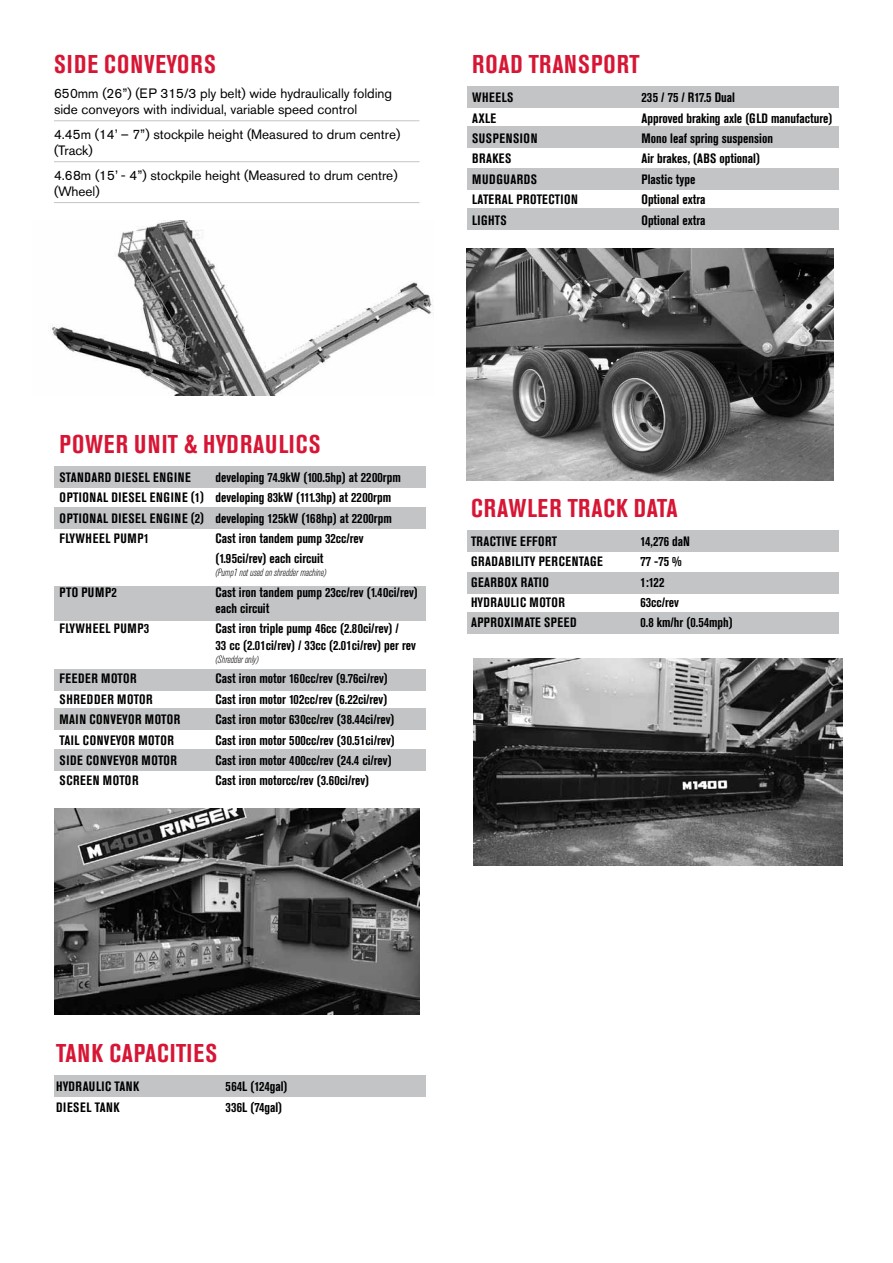
<style>
.page{position:relative;width:893px;height:1263px;background:#fff}
.page>*{position:absolute;margin:0;border:0;box-sizing:border-box;transform-origin:0 0}
.t1{font:700 condensed 25.5px "Akzidenz Grotesk Pro";letter-spacing:.03em;color:#d71635}
.t2{font:700 condensed 13.5px/16.2px "Akzidenz Grotesk Pro";color:#000}
.t3{font:13.5px/16.2px "Akzidenz Grotesk Pro";color:#000}
.t4{font:italic 300 condensed 10.5px "Akzidenz Grotesk Pro";color:#000}
</style>
<div class="page">
<hr style="left:54px;top:120px;width:365px;height:1px;background:#c2c4c6">
<hr style="left:54px;top:161px;width:365px;height:1px;background:#c2c4c6">
<hr style="left:54px;top:202px;width:365px;height:1px;background:#c2c4c6">
<img style="left:52px;top:220px;width:382px;height:175px">
<div style="left:54px;top:1075px;width:371px;height:21px;background:#c2c4c6"></div>
<div style="left:54px;top:466px;width:371px;height:22px;background:#c2c4c6"></div>
<div style="left:54px;top:507px;width:371px;height:22px;background:#c2c4c6"></div>
<div style="left:54px;top:586px;width:371px;height:35px;background:#c2c4c6"></div>
<div style="left:54px;top:669px;width:371px;height:21px;background:#c2c4c6"></div>
<div style="left:54px;top:708px;width:371px;height:21px;background:#c2c4c6"></div>
<div style="left:54px;top:749px;width:371px;height:21px;background:#c2c4c6"></div>
<img style="left:54px;top:809px;width:365px;height:205px">
<div style="left:468px;top:530px;width:371px;height:21px;background:#c2c4c6"></div>
<div style="left:468px;top:572px;width:371px;height:22px;background:#c2c4c6"></div>
<div style="left:468px;top:612px;width:371px;height:21px;background:#c2c4c6"></div>
<div style="left:468px;top:87px;width:371px;height:21px;background:#c2c4c6"></div>
<div style="left:468px;top:126px;width:371px;height:22px;background:#c2c4c6"></div>
<div style="left:468px;top:168px;width:371px;height:21px;background:#c2c4c6"></div>
<div style="left:468px;top:208px;width:371px;height:22px;background:#c2c4c6"></div>
<img style="left:467px;top:249px;width:366px;height:231px">
<img style="left:473px;top:658px;width:369px;height:207px">
<h1 class="t1" style="left:54px;top:48px;width:137px">Side Conveyors</h1>
<p class="t3" style="left:54px;top:85px;width:340px">650mm (26”) (EP 315/3 ply belt) wide hydraulically folding side conveyors with individual, variable speed control</p>
<p class="t3" style="left:54px;top:126px;width:348px">4.45m (14’ – 7”) stockpile height (Measured to drum centre) (Track)</p>
<p class="t3" style="left:54px;top:167px;width:345px">4.68m (15’ - 4”) stockpile height (Measured to drum centre) (Wheel)</p>
<h1 class="t1" style="left:472px;top:48px;width:81px">Road Transport</h1>
<p class="t2" style="left:472px;top:89px;width:17px">Wheels</p>
<p class="t2" style="left:641px;top:89px;width:95px">235 / 75 / R17.5 Dual</p>
<p class="t2" style="left:472px;top:109px;width:18px">Axle</p>
<p class="t2" style="left:641px;top:109px;width:192px">Approved braking axle (GLD manufacture)</p>
<p class="t2" style="left:472px;top:130px;width:14px">Suspension</p>
<p class="t2" style="left:641px;top:130px;width:133px">Mono leaf spring suspension</p>
<p class="t2" style="left:472px;top:150px;width:32px">Brakes</p>
<p class="t2" style="left:641px;top:150px;width:120px">Air brakes, (ABS optional)</p>
<p class="t2" style="left:472px;top:171px;width:32px">Mudguar</p>
<p class="t2" style="left:524px;top:171px;width:11px">ds</p>
<p class="t2" style="left:642px;top:171px;width:55px">Plastic type</p>
<p class="t2" style="left:472px;top:191px;width:13px">Lateral</p>
<p class="t2" style="left:516px;top:191px;width:14px">Protection</p>
<p class="t2" style="left:642px;top:191px;width:65px">Optional extra</p>
<p class="t2" style="left:472px;top:212px;width:12px">Lights</p>
<p class="t2" style="left:642px;top:212px;width:65px">Optional extra</p>
<h1 class="t1" style="left:60px;top:427px;width:28px">Power</h1>
<h1 class="t1" style="left:134px;top:427px;width:12px">unit</h1>
<h1 class="t1" style="left:184px;top:427px;width:69px">&amp; Hydraulics</h1>
<p class="t2" style="left:60px;top:469px;width:62px">Stan dard Diesel</p>
<p class="t2" style="left:153px;top:469px;width:7px">engine</p>
<p class="t2" style="left:216px;top:469px;width:187px">developing 74.9kW (100.5hp) at 2200rpm</p>
<p class="t2" style="left:60px;top:489px;width:14px">Optional</p>
<p class="t2" style="left:111px;top:489px;width:7px">Diesel</p>
<p class="t2" style="left:150px;top:489px;width:8px">engine</p>
<p class="t2" style="left:191px;top:489px;width:202px">(1) developing 83kW (111.3hp) at 2200rpm</p>
<p class="t2" style="left:60px;top:510px;width:14px">Optional</p>
<p class="t2" style="left:111px;top:510px;width:7px">Diesel</p>
<p class="t2" style="left:150px;top:510px;width:8px">engine</p>
<p class="t2" style="left:191px;top:510px;width:202px">(2) developing 125kW (168hp) at 2200rpm</p>
<p class="t2" style="left:60px;top:530px;width:24px">Flywheel</p>
<p class="t2" style="left:114px;top:530px;width:9px">pump</p>
<p class="t2" style="left:144px;top:530px;width:7px">1</p>
<p class="t2" style="left:216px;top:528px;width:150px;line-height:19.8px">Cast iron tandem pump 32cc/rev (1.95ci/rev) each circuit</p>
<p class="t4" style="left:216px;top:566px;width:112px">(Pump1 not used on shredder machine)</p>
<p class="t2" style="left:60px;top:584px;width:31px">PTO pump</p>
<p class="t2" style="left:111px;top:584px;width:7px">2</p>
<p class="t2" style="left:216px;top:584px;width:204px">Cast iron tandem pump 23cc/rev (1.40ci/rev) each circuit</p>
<p class="t2" style="left:60px;top:620px;width:24px">Flywheel</p>
<p class="t2" style="left:114px;top:620px;width:9px">pump</p>
<p class="t2" style="left:144px;top:620px;width:7px">3</p>
<p class="t2" style="left:216px;top:620px;width:202px">Cast iron triple pump 46cc (2.80ci/rev) /<br>33 cc (2.01ci/rev) / 33cc (2.01ci/rev) per rev</p>
<p class="t4" style="left:216px;top:652px;width:45px">(Shredder only)</p>
<p class="t2" style="left:60px;top:670px;width:58px">Feeder Motor</p>
<p class="t2" style="left:216px;top:670px;width:174px">Cast iron motor 160cc/rev (9.76ci/rev)</p>
<p class="t2" style="left:60px;top:690px;width:74px">Shredder Motor</p>
<p class="t2" style="left:216px;top:690px;width:173px">Cast iron motor 102cc/rev (6.22ci/rev)</p>
<p class="t2" style="left:60px;top:711px;width:102px">Main conveyor Motor</p>
<p class="t2" style="left:216px;top:711px;width:180px">Cast iron motor 630cc/rev (38.44ci/rev)</p>
<p class="t2" style="left:60px;top:731px;width:95px">Tail Conveyor Motor</p>
<p class="t2" style="left:216px;top:731px;width:181px">Cast iron motor 500cc/rev (30.51ci/rev)</p>
<p class="t2" style="left:60px;top:752px;width:98px">Side Conveyor Motor</p>
<p class="t2" style="left:216px;top:752px;width:178px">Cast iron motor 400cc/rev (24.4 ci/rev)</p>
<p class="t2" style="left:60px;top:772px;width:15px">Screen</p>
<p class="t2" style="left:103px;top:772px;width:16px">Motor</p>
<p class="t2" style="left:216px;top:772px;width:155px">Cast iron motorcc/rev (3.60ci/rev)</p>
<h1 class="t1" style="left:471px;top:491px;width:27px">Crawler</h1>
<h1 class="t1" style="left:568px;top:491px;width:78px">Trac k Data</h1>
<p class="t2" style="left:471px;top:532px;width:12px">Tracti</p>
<p class="t2" style="left:505px;top:532px;width:28px">ve Effort</p>
<p class="t2" style="left:640px;top:532px;width:51px">14,276 daN</p>
<p class="t2" style="left:471px;top:553px;width:81px">Gradability Percentage</p>
<p class="t2" style="left:640px;top:553px;width:43px">77 -75 %</p>
<p class="t2" style="left:471px;top:573px;width:63px">Gearbox Ratio</p>
<p class="t2" style="left:640px;top:573px;width:25px">1:122</p>
<p class="t2" style="left:471px;top:594px;width:27px">Hydraulic</p>
<p class="t2" style="left:529px;top:594px;width:16px">Motor</p>
<p class="t2" style="left:640px;top:594px;width:40px">63cc/rev</p>
<p class="t2" style="left:471px;top:614px;width:14px">Appro</p>
<p class="t2" style="left:504px;top:614px;width:14px">ximate</p>
<p class="t2" style="left:544px;top:614px;width:34px">Speed</p>
<p class="t2" style="left:640px;top:614px;width:94px">0.8 km/hr (0.54mph)</p>
<h1 class="t1" style="left:56px;top:1037px;width:78px">Tan k Capacities</h1>
<p class="t2" style="left:56px;top:1078px;width:27px">Hydraulic</p>
<p class="t2" style="left:115px;top:1078px;width:26px">tan k</p>
<p class="t2" style="left:226px;top:1078px;width:63px">564L (124gal)</p>
<p class="t2" style="left:56px;top:1099px;width:7px">Diesel</p>
<p class="t2" style="left:95px;top:1099px;width:26px">tan k</p>
<p class="t2" style="left:226px;top:1099px;width:58px">336L (74gal)</p>
</div>
